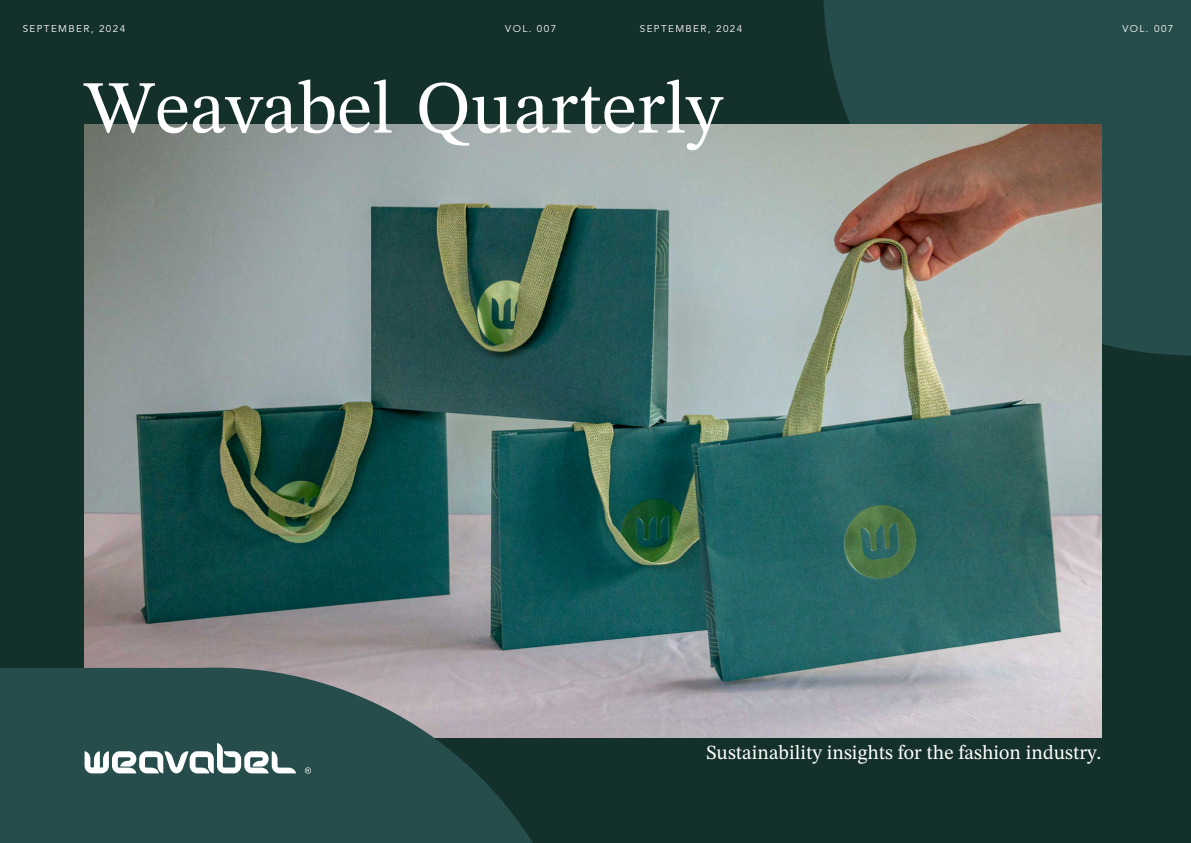
<style>
.page{position:relative;width:1191px;height:843px;background:#fff}
.page>*{position:absolute;margin:0;border:0;box-sizing:border-box;transform-origin:0 0}
.t1{font:75px "STIX Two Text";color:#fff}
.t2{font:20px "STIX Two Text";color:#fff}
.t3{font:9.9px "Avenir";letter-spacing:.14em;color:#fff}
</style>
<div class="page">
<div style="left:0;top:0;width:1190px;height:842px;background:#14302b"></div>
<div style="left:823px;top:0;width:367px;height:355px;background:#264c4c"></div>
<img style="left:84px;top:124px;width:1017px;height:613px">
<svg style="left:0;top:662px;width:534px;height:180px;background:#3c595a"></svg>
<svg style="left:85px;top:742px;width:211px;height:31px;background:#7d9494"></svg>
<svg style="left:305px;top:767px;width:6px;height:6px"></svg>
<h1 class="t3" style="left:23px;top:23px;width:104px">SEPTEMBER, 2024</h1>
<h1 class="t3" style="left:505px;top:23px;width:53px">VOL. 007</h1>
<p class="t3" style="left:639px;top:23px;width:104px">SEPTEMBER, 2024</p>
<p class="t3" style="left:1122px;top:23px;width:53px">VOL. 007</p>
<p class="t1" style="left:84px;top:75px;width:640px">Weavabel Quarterly</p>
<p class="t2" style="left:706px;top:743px;width:396px">Sustainability insights for the fashion industry.</p>
</div>
